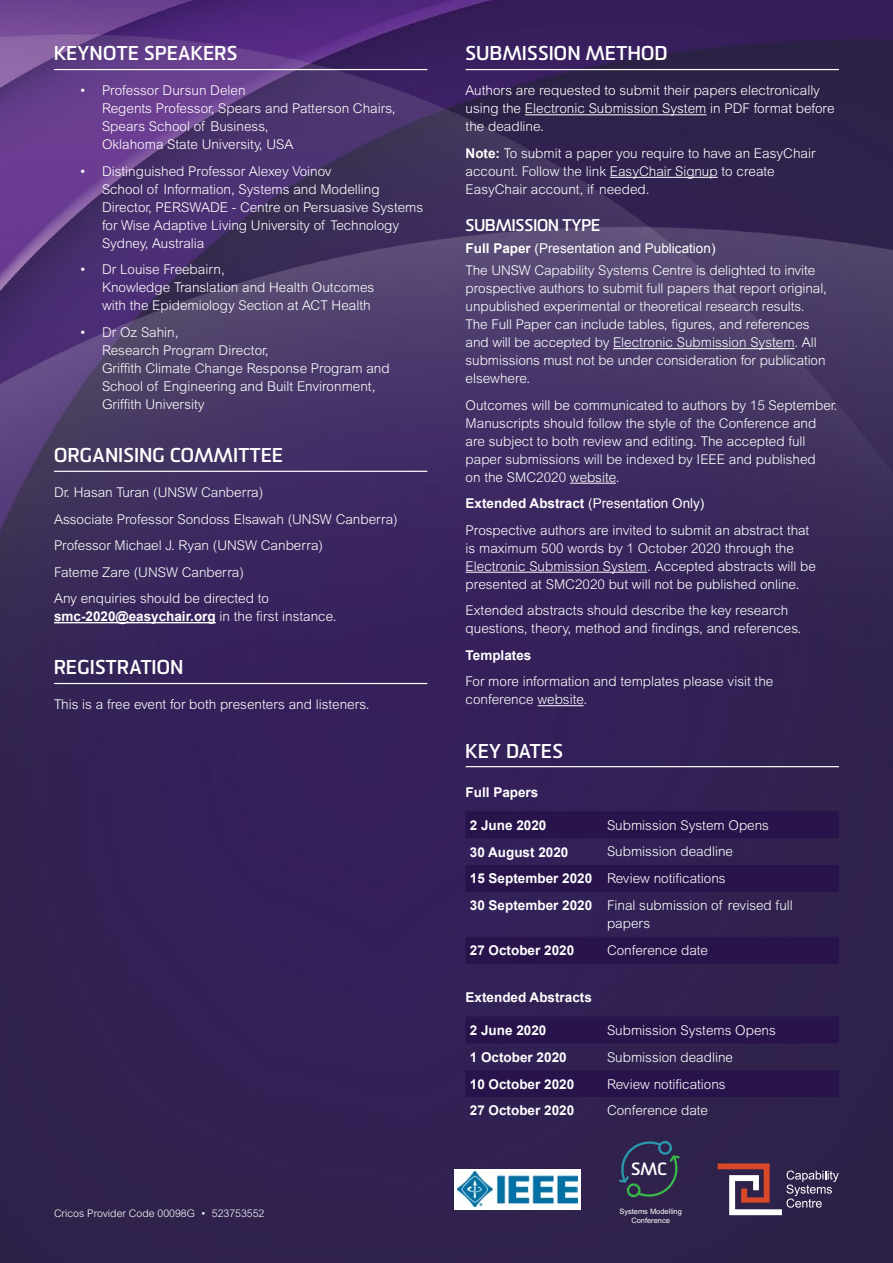
<style>
.page{position:relative;width:893px;height:1263px;background:#fff}
.page>*{position:absolute;margin:0;border:0;box-sizing:border-box;transform-origin:0 0}
.t1{font:700 19.5px "Sommet";letter-spacing:.025em;color:#fff}
.t2{font:700 17.25px "Sommet";color:#fff}
.t3{font:700 16.5px "Sommet";color:#fff}
.t4{font:300 13.5px/18px "Arial MT Std";color:#fff}
.t5{font:700 13.5px "Arial";color:#fff}
.t6{font:13.5px "Arial";color:#fff}
.t7{font:300 10.5px "Arial MT Std";color:#fff}
.t8{font:7.5px/9px "Arial";color:#fff;text-align:center}
.s1{font-family:"Arial MT Std";font-weight:300}
.s2{font-family:"Arial";font-weight:700}
.s3{font-weight:700}
</style>
<div class="page">
<img style="left:0;top:0;width:893px;height:1263px">
<hr style="left:54px;top:69px;width:373px;height:1px;background:#fff">
<hr style="left:54px;top:471px;width:373px;height:1px;background:#fff">
<hr style="left:54px;top:622px;width:162px;height:1px;background:#fff">
<hr style="left:54px;top:683px;width:373px;height:1px;background:#fff">
<hr style="left:466px;top:69px;width:373px;height:1px;background:#fff">
<hr style="left:525px;top:114px;width:181px;height:1px;background:#fff">
<hr style="left:610px;top:177px;width:108px;height:1px;background:#fff">
<hr style="left:613px;top:348px;width:182px;height:1px;background:#fff">
<hr style="left:570px;top:483px;width:46px;height:1px;background:#fff">
<hr style="left:466px;top:572px;width:181px;height:1px;background:#fff">
<hr style="left:538px;top:705px;width:45px;height:1px;background:#fff">
<hr style="left:466px;top:766px;width:373px;height:1px;background:#fff">
<svg style="left:466px;top:811px;width:373px;height:81px;background:#2b184d"></svg>
<div style="left:466px;top:937px;width:373px;height:26px;background:#28144b"></div>
<svg style="left:466px;top:1016px;width:373px;height:81px;background:#2a184c"></svg>
<svg style="left:619px;top:1140px;width:61px;height:59px;background:#303452"></svg>
<svg style="left:718px;top:1163px;width:121px;height:52px;background:#634c65"></svg>
<div style="left:454px;top:1169px;width:126px;height:40px;background:#fff"></div>
<img style="left:458px;top:1171px;width:119px;height:35px">
<h1 class="t1" style="left:54px;top:41px;width:185px">KEYNOTE SPEAKERS</h1>
<p class="t4" style="left:102px;top:82px;width:295px;text-indent:-23px">• Professor Dursun Delen<br>Regents Professor, Spears and Patterson Chairs, Spears School of Business,<br>Oklahoma State University, USA</p>
<p class="t4" style="left:102px;top:162px;width:323px;text-indent:-23px">• Distinguished Professor Alexey Voinov<br>School of Information, Systems and Modelling Director, PERSWADE - Centre on Persuasive Systems for Wise Adaptive Living University of Technology Sydney, Australia</p>
<p class="t4" style="left:102px;top:261px;width:274px;text-indent:-23px">• Dr Louise Freebairn,<br>Knowledge Translation and Health Outcomes with the Epidemiology Section at ACT Health</p>
<p class="t4" style="left:102px;top:323px;width:289px;text-indent:-23px">• Dr Oz Sahin,<br>Research Program Director,<br>Griffith Climate Change Response Program and<br>School of Engineering and Built Environment,<br>Griffith University</p>
<h1 class="t1" style="left:54px;top:443px;width:230px">ORGANISING COMMITTEE</h1>
<p class="t4" style="left:54px;top:479px;width:345px;line-height:26.5px">Dr. Hasan Turan (UNSW Canberra)<br>Associate Professor Sondoss Elsawah (UNSW Canberra)<br>Professor Michael J. Ryan (UNSW Canberra)<br>Fateme Zare (UNSW Canberra)<br>Any enquiries should be directed to</p>
<p class="t5" style="left:54px;top:608px;width:284px">smc-2020@easychair.org <span class="s1">in the first instance.</span></p>
<h1 class="t1" style="left:54px;top:655px;width:131px">REGISTRATION</h1>
<p class="t4" style="left:54px;top:696px;width:317px">This is a free event for both presenters and listeners.</p>
<p class="t7" style="left:54px;top:1207px;width:212px">Cricos Provider Code 00098G • 523753552</p>
<h1 class="t1" style="left:466px;top:41px;width:203px">SUBMISSION METHOD</h1>
<p class="t4" style="left:466px;top:82px;width:370px">Authors are requested to submit their papers electronically using the Electronic Submission System in PDF format before the deadline.</p>
<p class="t4" style="left:466px;top:144px;width:351px"><span class="s2">Note:</span> To submit a paper you require to have an EasyChair account. Follow the link EasyChair Signup to create<br>EasyChair account, if needed.</p>
<p class="t3" style="left:466px;top:215px;width:136px">SUBMISSION TYPE</p>
<p class="t6" style="left:466px;top:239px;width:251px"><span class="s3">Full Paper</span> (Presentation and Publication)</p>
<p class="t4" style="left:466px;top:262px;width:363px">The UNSW Capability Systems Centre is delighted to invite prospective authors to submit full papers that report original, unpublished experimental or theoretical research results.<br>The Full Paper can include tables, figures, and references and will be accepted by Electronic Submission System. All submissions must not be under consideration for publication elsewhere.</p>
<p class="t4" style="left:466px;top:396px;width:373px">Outcomes will be communicated to authors by 15 September.<br>Manuscripts should follow the style of the Conference and are subject to both review and editing. The accepted full paper submissions will be indexed by IEEE and published<br>on the SMC2020 website.</p>
<p class="t6" style="left:466px;top:495px;width:240px"><span class="s3">Extended Abstract</span> (Presentation Only)</p>
<p class="t4" style="left:466px;top:521px;width:352px">Prospective authors are invited to submit an abstract that is maximum 500 words by 1 October 2020 through the Electronic Submission System. Accepted abstracts will be presented at SMC2020 but will not be published online.</p>
<p class="t4" style="left:466px;top:601px;width:337px">Extended abstracts should describe the key research questions, theory, method and findings, and references.</p>
<p class="t5" style="left:466px;top:646px;width:67px">Templates</p>
<p class="t4" style="left:466px;top:672px;width:309px">For more information and templates please visit the conference website.</p>
<h1 class="t1" style="left:466px;top:738px;width:99px">KEY DATES</h1>
<p class="t5" style="left:466px;top:783px;width:74px">Full Papers</p>
<p class="t5" style="left:470px;top:816px;width:78px">2 June 2020</p>
<p class="t4" style="left:607px;top:816px;width:164px">Submission System Opens</p>
<p class="t5" style="left:470px;top:843px;width:100px">30 August 2020</p>
<p class="t4" style="left:470px;top:838px;width:324px;line-height:26.8px;text-indent:137px">Submission deadline<br><span class="s2">15 September 2020</span> Review notifications<br><span class="s2">30 September 2020</span> Final submission of revised full</p>
<p class="t4" style="left:607px;top:914px;width:45px">papers</p>
<p class="t5" style="left:470px;top:941px;width:106px">27 October 2020</p>
<p class="t4" style="left:607px;top:941px;width:103px">Conference date</p>
<p class="t5" style="left:466px;top:988px;width:128px">Extended Abstracts</p>
<p class="t5" style="left:470px;top:1021px;width:78px">2 June 2020</p>
<p class="t4" style="left:607px;top:1021px;width:170px">Submission Systems Opens</p>
<p class="t5" style="left:470px;top:1048px;width:98px">1 October 2020</p>
<p class="t4" style="left:607px;top:1048px;width:128px">Submission deadline</p>
<p class="t5" style="left:470px;top:1075px;width:106px">10 October 2020</p>
<p class="t4" style="left:607px;top:1075px;width:120px">Review notifications</p>
<p class="t5" style="left:470px;top:1102px;width:106px">27 October 2020</p>
<p class="t4" style="left:607px;top:1101px;width:103px">Conference date</p>
<p class="t2" style="left:631px;top:1158px;width:37px">SMC</p>
<p class="t8" style="left:619px;top:1206px;width:64px">Systems Modelling<br>Conference</p>
</div>
